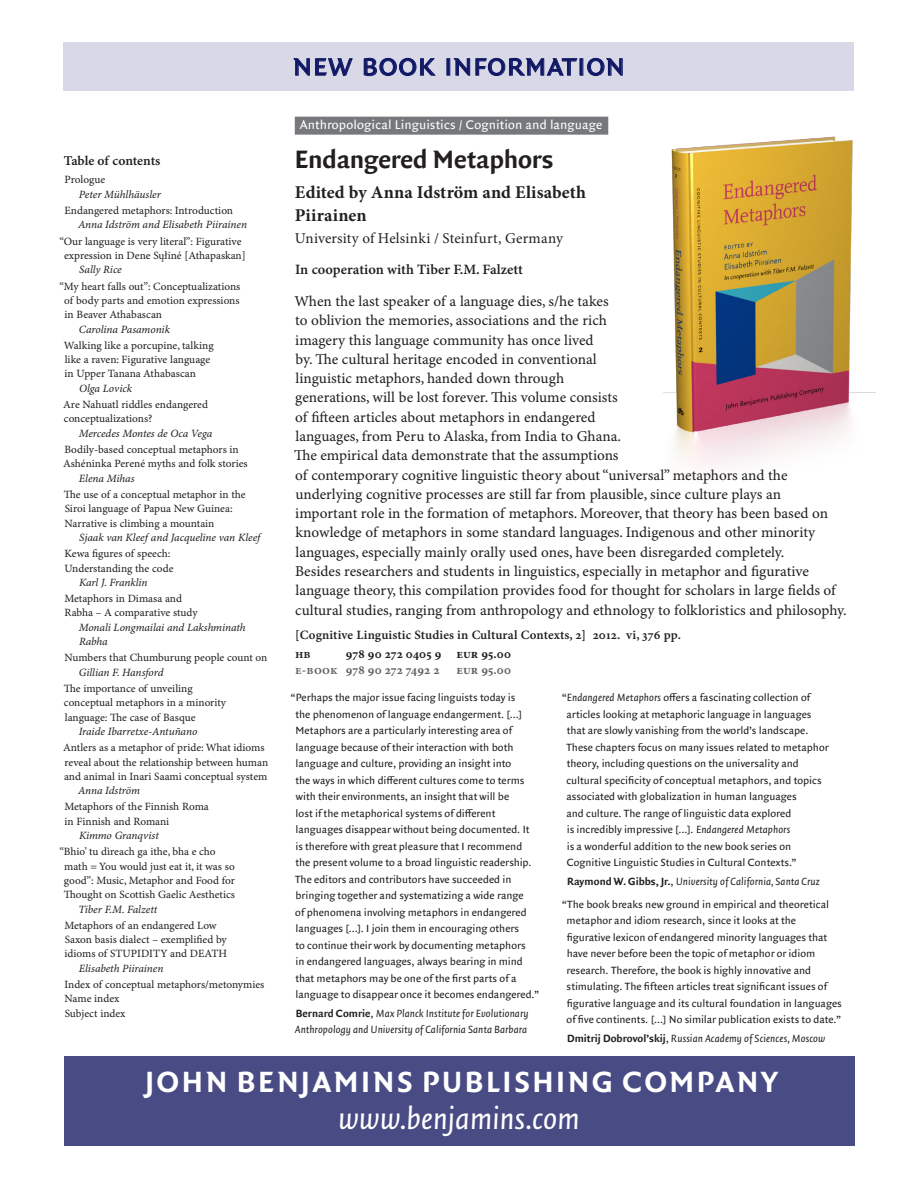
<style>
.page{position:relative;width:918px;height:1188px;background:#fff}
.page>*{position:absolute;margin:0;border:0;box-sizing:border-box;transform-origin:0 0}
.t1{font:33px "Quadraat Sans Small Caps";letter-spacing:.005em;color:#101865}
.t2{font:italic 33px "Quadraat Sans";letter-spacing:-.005em;color:#fff}
.t3{font:700 31.5px "Quadraat Sans";letter-spacing:.085em;color:#fff}
.t4{font:700 27px "Quadraat Sans";letter-spacing:-.005em;color:#231f20}
.authors{font:700 18px/23.2px "Minion Pro";letter-spacing:.005em;color:#231f20}
.blurb{font:15px/19.4px "Minion Pro Capt";color:#231f20}
.affiliation{font:15px "Minion Pro";letter-spacing:.01em;color:#231f20}
.secondaryroles{font:14.25px "Minion Pro Semibold Capt";color:#231f20}
.subjects{font:13.5px "Quadraat Sans";letter-spacing:.01em;color:#fff}
.toc_heading{font:13.5px "Minion Pro Semibold Capt";letter-spacing:-.01em;color:#231f20}
.series{font:12.75px "Minion Pro Semibold Capt";letter-spacing:.01em;color:#231f20}
.edition-e-book{font:700 12.75px "Minion Pro";letter-spacing:.01em;color:#636366}
.editionworld{font:700 12.75px "Minion Pro";letter-spacing:.01em;color:#231f20}
.editionworld-2{font:12.75px "Minion Pro Semibold Capt";color:#231f20}
.quote{font:11.25px/16.5px "Quadraat Sans";color:#231f20}
.quotesource{font:italic 11.25px/16.5px "Quadraat Sans";letter-spacing:.01em;color:#231f20}
.toc_title{font:11.1px/14.2px "Minion Pro Capt";color:#231f20}
.toc_authors{font:11.1px/14.2px "Minion Pro It Capt";letter-spacing:-.01em;color:#231f20}
.s1{font-family:"Minion Pro Semibold Capt";font-weight:400}
.s2{font-weight:700;font-style:normal}
.s3{font-style:normal}
.s4{font-style:italic}
</style>
<div class="page">
<div style="left:64px;top:43px;width:790px;height:48px;background:#d8d8e7"></div>
<svg style="left:293px;top:58px;width:60px;height:18px"></svg>
<svg style="left:364px;top:58px;width:71px;height:18px"></svg>
<svg style="left:453px;top:58px;width:124px;height:18px"></svg>
<svg style="left:587px;top:58px;width:36px;height:18px"></svg>
<div style="left:64px;top:1056px;width:790px;height:89px;background:#494b84"></div>
<img style="left:664px;top:136px;width:211px;height:331px">
<div style="left:295px;top:117px;width:313px;height:18px;background:#76787b"></div>
<p class="toc_heading" style="left:64px;top:153px;width:98px">Table of contents</p>
<p class="toc_title" style="left:65px;top:173px;width:42px">Prologue</p>
<p class="toc_authors" style="left:79px;top:188px;width:84px">Peter Mühlhäusler</p>
<p class="toc_title" style="left:64px;top:204px;width:170px">Endangered metaphors: Introduction</p>
<p class="toc_authors" style="left:78px;top:218px;width:171px">Anna Idström and Elisabeth Piirainen</p>
<p class="toc_title" style="left:59px;top:235px;width:188px;text-align:center">“Our language is very literal”: Figurative expression in Dene Sųłiné [Athapaskan]</p>
<p class="toc_authors" style="left:79px;top:263px;width:44px">Sally Rice</p>
<p class="toc_title" style="left:64px;top:280px;width:178px;text-align:justify;text-indent:-5px">“My heart falls out”: Conceptualizations of body parts and emotion expressions in Beaver Athabascan</p>
<p class="toc_authors" style="left:79px;top:322px;width:93px">Carolina Pasamonik</p>
<p class="toc_title" style="left:64px;top:339px;width:151px">Walking like a porcupine, talking like a raven: Figurative language in Upper Tanana Athabascan</p>
<p class="toc_authors" style="left:79px;top:382px;width:54px">Olga Lovick</p>
<p class="toc_title" style="left:63px;top:398px;width:146px">Are Nahuatl riddles endangered conceptualizations?</p>
<p class="toc_authors" style="left:79px;top:426px;width:135px">Mercedes Montes de Oca Vega</p>
<p class="toc_title" style="left:63px;top:443px;width:186px">Bodily-based conceptual metaphors in<br>Ashéninka Perené myths and folk stories</p>
<p class="toc_authors" style="left:79px;top:471px;width:57px">Elena Mihas</p>
<p class="toc_title" style="left:64px;top:488px;width:183px">The use of a conceptual metaphor in the<br>Siroi language of Papua New Guinea:<br>Narrative is climbing a mountain</p>
<p class="toc_authors" style="left:79px;top:531px;width:183px">Sjaak van Kleef and Jacqueline van Kleef</p>
<p class="toc_title" style="left:64px;top:547px;width:111px">Kewa figures of speech:<br>Understanding the code</p>
<p class="toc_authors" style="left:79px;top:576px;width:70px">Karl J. Franklin</p>
<p class="toc_title" style="left:64px;top:592px;width:135px">Metaphors in Dimasa and<br>Rabha – A comparative study</p>
<p class="toc_authors" style="left:79px;top:621px;width:168px">Monali Longmailai and Lakshminath<br>Rabha</p>
<p class="toc_title" style="left:65px;top:651px;width:204px">Numbers that Chumburung people count on</p>
<p class="toc_authors" style="left:79px;top:665px;width:86px">Gillian F. Hansford</p>
<p class="toc_title" style="left:64px;top:682px;width:164px">The importance of unveiling conceptual metaphors in a minority language: The case of Basque</p>
<p class="toc_authors" style="left:79px;top:725px;width:120px">Iraide Ibarretxe-Antuñano</p>
<p class="toc_title" style="left:63px;top:741px;width:207px">Antlers as a metaphor of pride: What idioms reveal about the relationship between human and animal in Inari Saami conceptual system</p>
<p class="toc_authors" style="left:78px;top:784px;width:63px">Anna Idström</p>
<p class="toc_title" style="left:64px;top:800px;width:146px">Metaphors of the Finnish Roma in Finnish and Romani</p>
<p class="toc_authors" style="left:79px;top:829px;width:81px">Kimmo Granqvist</p>
<p class="toc_title" style="left:64px;top:845px;width:173px;text-indent:-4px">“Bhio’ tu dìreach ga ithe, bha e cho math = You would just eat it, it was so good”: Music, Metaphor and Food for Thought on Scottish Gaelic Aesthetics</p>
<p class="toc_authors" style="left:79px;top:902px;width:80px">Tiber F.M. Falzett</p>
<p class="toc_title" style="left:64px;top:919px;width:164px">Metaphors of an endangered Low<br>Saxon basis dialect – exemplified by idioms of STUPIDITY and DEATH</p>
<p class="toc_authors" style="left:79px;top:962px;width:86px">Elisabeth Piirainen</p>
<p class="toc_title" style="left:65px;top:978px;width:201px">Index of conceptual metaphors/metonymies</p>
<p class="toc_title" style="left:65px;top:992px;width:57px">Name index</p>
<p class="toc_title" style="left:65px;top:1007px;width:62px">Subject index</p>
<p class="t1" style="left:293px;top:46px;width:335px">new book information</p>
<p class="subjects" style="left:300px;top:117px;width:304px">Anthropological Linguistics / Cognition and language</p>
<p class="t4" style="left:295px;top:144px;width:260px">Endangered Metaphors</p>
<p class="authors" style="left:295px;top:180px;width:293px">Edited by Anna Idström and Elisabeth<br>Piirainen</p>
<p class="affiliation" style="left:295px;top:228px;width:270px">University of Helsinki / Steinfurt, Germany</p>
<p class="secondaryroles" style="left:295px;top:261px;width:229px">In cooperation with Tiber F.M. Falzett</p>
<p class="blurb" style="left:294px;top:292px;width:328px">When the last speaker of a language dies, s/he takes to oblivion the memories, associations and the rich imagery this language community has once lived<br>by. The cultural heritage encoded in conventional linguistic metaphors, handed down through generations, will be lost forever. This volume consists of fifteen articles about metaphors in endangered languages, from Peru to Alaska, from India to Ghana.</p>
<p class="blurb" style="left:294px;top:447px;width:536px">The empirical data demonstrate that the assumptions<br>of contemporary cognitive linguistic theory about “universal” metaphors and the underlying cognitive processes are still far from plausible, since culture plays an important role in the formation of metaphors. Moreover, that theory has been based on knowledge of metaphors in some standard languages. Indigenous and other minority languages, especially mainly orally used ones, have been disregarded completely.</p>
<p class="blurb" style="left:295px;top:562px;width:553px">Besides researchers and students in linguistics, especially in metaphor and figurative language theory, this compilation provides food for thought for scholars in large fields of cultural studies, ranging from anthropology and ethnology to folkloristics and philosophy.</p>
<p class="series" style="left:295px;top:628px;width:387px">[Cognitive Linguistic Studies in Cultural Contexts, 2] 2012. vi, 376 pp.</p>
<p class="editionworld-2" style="left:295px;top:646px;width:17px">Hb</p>
<p class="editionworld" style="left:346px;top:645px;width:167px">978 90 272 0405 9 EUR 95.00</p>
<p class="edition-e-book" style="left:295px;top:661px;width:146px"><span class="s1">E-book</span> 978 90 272 7492 2</p>
<p class="edition-e-book" style="left:456px;top:661px;width:56px">EUR 95.00</p>
<p class="quote" style="left:295px;top:689px;width:246px;text-indent:-4px">“Perhaps the major issue facing linguists today is<br>the phenomenon of language endangerment. [...] Metaphors are a particularly interesting area of language because of their interaction with both language and culture, providing an insight into<br>the ways in which different cultures come to terms with their environments, an insight that will be<br>lost if the metaphorical systems of different languages disappear without being documented. It is therefore with great pleasure that I recommend the present volume to a broad linguistic readership.<br>The editors and contributors have succeeded in bringing together and systematizing a wide range<br>of phenomena involving metaphors in endangered languages [...]. I join them in encouraging others<br>to continue their work by documenting metaphors<br>in endangered languages, always bearing in mind that metaphors may be one of the first parts of a language to disappear once it becomes endangered.”</p>
<p class="quotesource" style="left:295px;top:1005px;width:235px"><span class="s2">Bernard Comrie</span><span class="s3">,</span> Max Planck Institute for Evolutionary<br>Anthropology and University of California Santa Barbara</p>
<p class="quote" style="left:566px;top:689px;width:264px;text-indent:-4px">“<span class="s4">Endangered Metaphors</span> offers a fascinating collection of articles looking at metaphoric language in languages that are slowly vanishing from the world’s landscape.<br>These chapters focus on many issues related to metaphor theory, including questions on the universality and cultural specificity of conceptual metaphors, and topics associated with globalization in human languages<br>and culture. The range of linguistic data explored<br>is incredibly impressive [...]. <span class="s4">Endangered Metaphors<br></span>is a wonderful addition to the new book series on Cognitive Linguistic Studies in Cultural Contexts.”</p>
<p class="quotesource" style="left:567px;top:873px;width:254px"><span class="s2">Raymond W. Gibbs, Jr.</span><span class="s3">,</span> University of California, Santa Cruz</p>
<p class="quote" style="left:566px;top:896px;width:277px;text-indent:-5px">“The book breaks new ground in empirical and theoretical metaphor and idiom research, since it looks at the figurative lexicon of endangered minority languages that have never before been the topic of metaphor or idiom research. Therefore, the book is highly innovative and stimulating. The fifteen articles treat significant issues of figurative language and its cultural foundation in languages of five continents. […] No similar publication exists to date.”</p>
<p class="quotesource" style="left:567px;top:1030px;width:260px"><span class="s2">Dmitrij Dobrovol’skij</span><span class="s3">,</span> Russian Academy of Sciences, Moscow</p>
<p class="t3" style="left:146px;top:1063px;width:634px">JOHN BENJAMINS PUBLISHING COMPANY</p>
<p class="t2" style="left:338px;top:1101px;width:243px">www.benjamins.com</p>
</div>
